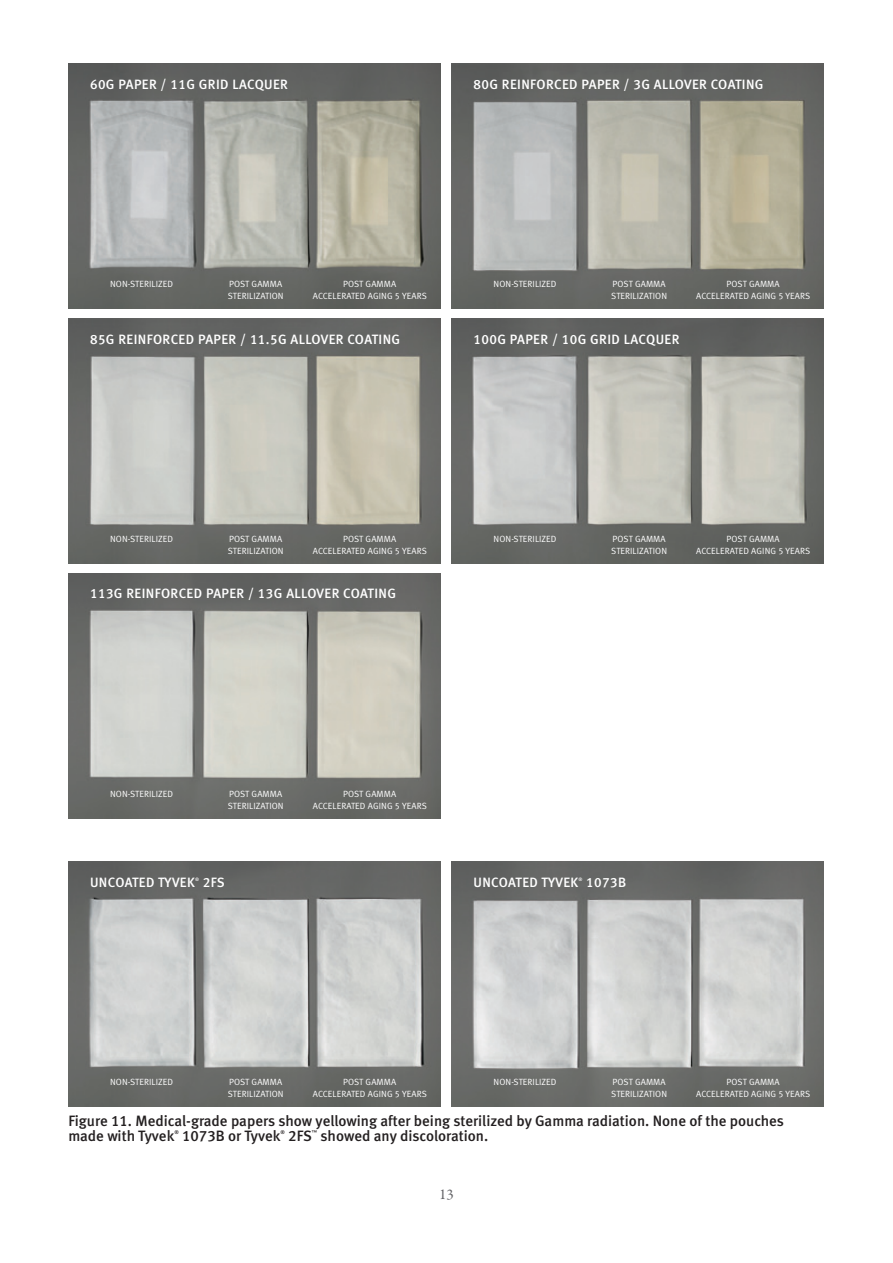
<style>
.page{position:relative;width:893px;height:1263px;background:#fff}
.page>*{position:absolute;margin:0;border:0;box-sizing:border-box;transform-origin:0 0}
.t1{font:15px/15px "Meta Medium LF";color:#231f20}
.t2{font:15px "Garamond Premr Pro";color:#636366}
.t3{font:13.5px "Meta Medium LF";letter-spacing:.03em;color:#fff}
.t4{font:9px/12px "Meta Normal LF";letter-spacing:.01em;color:#fff}
.t5{font:5.25px "Meta Medium LF";color:#231f20}
.t6{font:4.8px "Meta Medium LF";color:#fff}
</style>
<div class="page">
<img style="left:68px;top:64px;width:372px;height:244px">
<img style="left:68px;top:319px;width:372px;height:244px">
<img style="left:68px;top:574px;width:372px;height:244px">
<img style="left:68px;top:862px;width:372px;height:244px">
<img style="left:452px;top:64px;width:372px;height:244px">
<img style="left:452px;top:319px;width:372px;height:244px">
<img style="left:452px;top:862px;width:372px;height:244px">
<h2 class="t3" style="left:90px;top:76px;width:199px">60G PAPER / 11G GRID LACQUER</h2>
<h2 class="t3" style="left:473px;top:76px;width:292px">80G REINFORCED PAPER / 3G ALLOVER COATING</h2>
<p class="t4" style="left:110px;top:278px;width:64px">NON-STERILIZED</p>
<p class="t4" style="left:228px;top:278px;width:57px">POST GAMMA<br>STERILIZATION</p>
<p class="t4" style="left:313px;top:278px;width:116px;text-align:center">POST GAMMA<br>ACCELERATED AGING 5 YEARS</p>
<p class="t4" style="left:494px;top:278px;width:64px">NON-STERILIZED</p>
<p class="t4" style="left:611px;top:278px;width:57px">POST GAMMA<br>STERILIZATION</p>
<p class="t4" style="left:696px;top:278px;width:116px;text-align:center">POST GAMMA<br>ACCELERATED AGING 5 YEARS</p>
<h2 class="t3" style="left:90px;top:332px;width:312px">85G REINFORCED PAPER / 11.5G ALLOVER COATING</h2>
<h2 class="t3" style="left:473px;top:332px;width:207px">100G PAPER / 10G GRID LACQUER</h2>
<p class="t4" style="left:110px;top:533px;width:64px">NON-STERILIZED</p>
<p class="t4" style="left:228px;top:533px;width:57px">POST GAMMA<br>STERILIZATION</p>
<p class="t4" style="left:313px;top:533px;width:116px;text-align:center">POST GAMMA<br>ACCELERATED AGING 5 YEARS</p>
<p class="t4" style="left:494px;top:533px;width:64px">NON-STERILIZED</p>
<p class="t4" style="left:611px;top:533px;width:57px">POST GAMMA<br>STERILIZATION</p>
<p class="t4" style="left:696px;top:533px;width:116px;text-align:center">POST GAMMA<br>ACCELERATED AGING 5 YEARS</p>
<h2 class="t3" style="left:90px;top:585px;width:308px">113G REINFORCED PAPER / 13G ALLOVER COATING</h2>
<p class="t4" style="left:110px;top:788px;width:64px">NON-STERILIZED</p>
<p class="t4" style="left:228px;top:788px;width:57px">POST GAMMA<br>STERILIZATION</p>
<p class="t4" style="left:313px;top:788px;width:116px;text-align:center">POST GAMMA<br>ACCELERATED AGING 5 YEARS</p>
<h2 class="t3" style="left:90px;top:874px;width:106px">UNCOATED TYVEK</h2>
<p class="t6" style="left:195px;top:876px;width:5px">®</p>
<h2 class="t3" style="left:203px;top:874px;width:24px">2FS</h2>
<h2 class="t3" style="left:473px;top:874px;width:106px">UNCOATED TYVEK</h2>
<p class="t6" style="left:579px;top:876px;width:5px">®</p>
<h2 class="t3" style="left:586px;top:874px;width:41px">1073B</h2>
<p class="t4" style="left:110px;top:1076px;width:64px">NON-STERILIZED</p>
<p class="t4" style="left:228px;top:1076px;width:57px">POST GAMMA<br>STERILIZATION</p>
<p class="t4" style="left:313px;top:1076px;width:116px;text-align:center">POST GAMMA<br>ACCELERATED AGING 5 YEARS</p>
<p class="t4" style="left:494px;top:1076px;width:64px">NON-STERILIZED</p>
<p class="t4" style="left:611px;top:1076px;width:57px">POST GAMMA<br>STERILIZATION</p>
<p class="t4" style="left:696px;top:1076px;width:116px;text-align:center">POST GAMMA<br>ACCELERATED AGING 5 YEARS</p>
<h1 class="t1" style="left:68px;top:1113px;width:717px">Figure 11. Medical-grade papers show yellowing after being sterilized by Gamma radiation. None of the pouches made with Tyvek</h1>
<p class="t5" style="left:174px;top:1129px;width:6px">®</p>
<h1 class="t1" style="left:182px;top:1128px;width:100px">1073B or Tyvek</h1>
<p class="t5" style="left:280px;top:1129px;width:6px">®</p>
<h1 class="t1" style="left:288px;top:1128px;width:25px">2FS</h1>
<p class="t5" style="left:312px;top:1129px;width:7px">™</p>
<h1 class="t1" style="left:320px;top:1128px;width:169px">showed any discoloration.</h1>
<h1 class="t2" style="left:439px;top:1185px;width:16px">13</h1>
</div>
